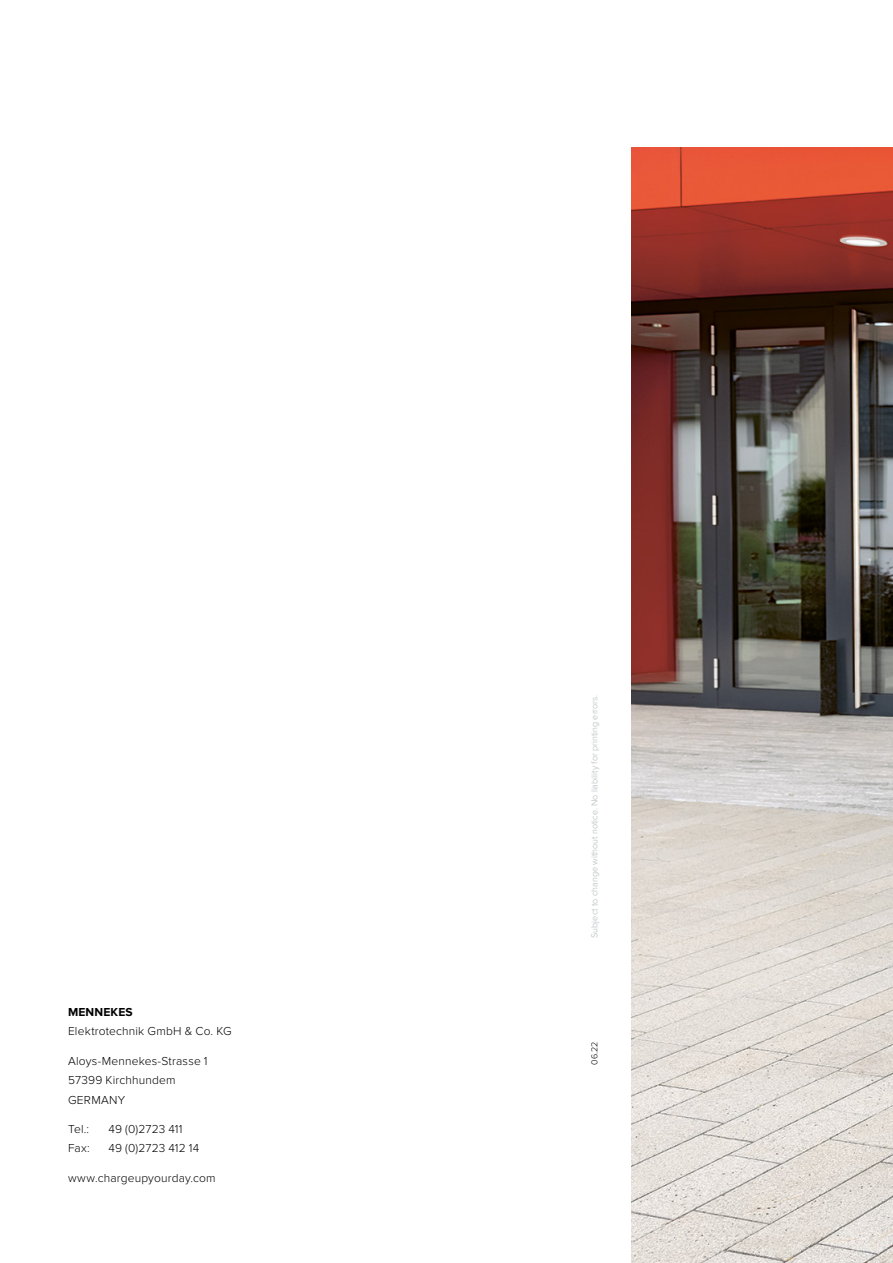
<style>
.page{position:relative;width:893px;height:1263px;background:#fff}
.page>*{position:absolute;margin:0;border:0;box-sizing:border-box;transform-origin:0 0}
.t1{font:300 12px/19.5px "Proxima Nova";letter-spacing:.015em;color:#000}
.t2{font:700 12px "Proxima Nova";letter-spacing:.01em;color:#000}
.t3{font:300 9px "Proxima Nova";color:#afb6ba}
.t4{font:300 9px "Proxima Nova";color:#000}
</style>
<div class="page">
<img style="left:631px;top:148px;width:262px;height:1115px">
<p class="t2" style="left:68px;top:1005px;width:66px">MENNEKES</p>
<p class="t1" style="left:68px;top:1022px;width:165px">Elektrotechnik GmbH &amp; Co. KG</p>
<p class="t1" style="left:68px;top:1051px;width:141px">Aloys-Mennekes-Strasse 1<br>57399 Kirchhundem<br>GERMANY</p>
<p class="t1" style="left:68px;top:1119px;width:23px">Tel.:</p>
<p class="t1" style="left:109px;top:1119px;width:76px">49 (0)2723 411</p>
<p class="t1" style="left:68px;top:1139px;width:23px">Fax:</p>
<p class="t1" style="left:109px;top:1139px;width:92px">49 (0)2723 412 14</p>
<p class="t1" style="left:68px;top:1168px;width:149px">www.chargeupyourday.com</p>
<p class="t3" style="left:589px;top:938px;width:245px;rotate:-90deg">Subject to change without notice. No liability for printing errors.</p>
<p class="t4" style="left:589px;top:1065px;width:25px;rotate:-90deg">06.22</p>
</div>
